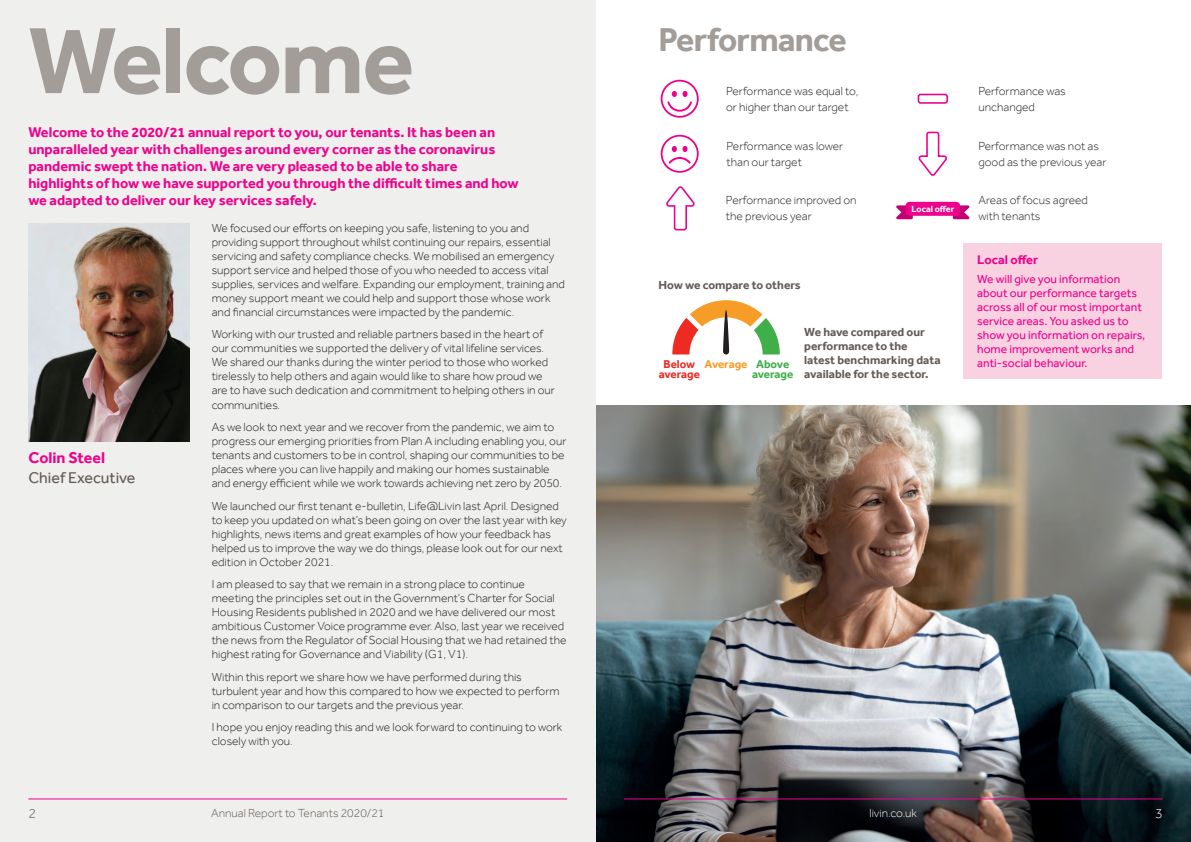
<style>
.page{position:relative;width:1191px;height:842px;background:#fff}
.page>*{position:absolute;margin:0;border:0;box-sizing:border-box;transform-origin:0 0}
.t1{font:700 97.1px "Effra";letter-spacing:-.02em;color:#a39d99}
.t2{font:700 34px "Effra";letter-spacing:-.02em;color:#a39d99}
.t3{font:16px "Effra";color:#645b55}
.t4{font:700 16px "Effra";color:#ed028c}
.t5{font:700 14.5px/17px "Effra";color:#ed028c}
.t6{font:300 14px "Effra";color:#645b55}
.t7{font:300 14px "Effra";color:#fff}
.t8{font:700 12.9px "Effra";color:#ed028c}
.t9{font:300 12px/14px "Effra";color:#231f20}
.t10{font:12px/14px "Effra";color:#ed028c}
.t11{font:700 12px/14px "Effra";color:#645b55}
.t12{font:300 12px "Effra";color:#645b55}
.t13{font:300 12px "Effra";color:#fff}
.t14{font:700 11.6px/10.5px "Effra";letter-spacing:-.005em;color:#ee2a23;text-align:center}
.t15{font:700 11.6px/10.5px "Effra";letter-spacing:-.005em;color:#40ae49;text-align:center}
.t16{font:700 11.6px "Effra";letter-spacing:-.005em;color:#f89c28}
.t17{font:700 9.1px "Effra";color:#fff}
</style>
<div class="page">
<img style="left:595px;top:405px;width:596px;height:437px">
<div style="left:0;top:0;width:595px;height:842px;background:#efefed"></div>
<svg style="left:660px;top:135px;width:38px;height:38px"></svg>
<svg style="left:666px;top:186px;width:29px;height:45px"></svg>
<img style="left:29px;top:224px;width:161px;height:217px">
<hr style="left:28px;top:798px;width:539px;height:1px;background:#ed028c">
<hr style="left:624px;top:798px;width:538px;height:1px;background:#ed028c">
<svg style="left:660px;top:80px;width:38px;height:38px"></svg>
<div style="left:917px;top:94px;width:31px;height:10px;border:2px solid #ed028c;border-radius:2px"></div>
<svg style="left:918px;top:131px;width:29px;height:45px"></svg>
<svg style="left:896px;top:205px;width:17px;height:14px"></svg>
<svg style="left:952px;top:205px;width:17px;height:14px"></svg>
<div style="left:905px;top:202px;width:55px;height:14px;background:#ed028c;border-radius:4px"></div>
<svg style="left:672px;top:300px;width:108px;height:54px"></svg>
<svg style="left:723px;top:310px;width:6px;height:44px"></svg>
<div style="left:963px;top:243px;width:198px;height:135px;background:#f9d2e2"></div>
<h1 class="t1" style="left:28px;top:3px;width:387px">Welcome</h1>
<h2 class="t2" style="left:658px;top:19px;width:190px">Performance</h2>
<p class="t9" style="left:726px;top:83px;width:134px;line-height:16px">Performance was equal to, or higher than our target</p>
<p class="t5" style="left:28px;top:124px;width:492px">Welcome to the 2020/21 annual report to you, our tenants. It has been an unparalleled year with challenges around every corner as the coronavirus pandemic swept the nation. We are very pleased to be able to share highlights of how we have supported you through the difficult times and how we adapted to deliver our key services safely.</p>
<p class="t9" style="left:212px;top:221px;width:355px">We focused our efforts on keeping you safe, listening to you and providing support throughout whilst continuing our repairs, essential servicing and safety compliance checks. We mobilised an emergency support service and helped those of you who needed to access vital supplies, services and welfare. Expanding our employment, training and money support meant we could help and support those whose work and financial circumstances were impacted by the pandemic.</p>
<p class="t9" style="left:212px;top:327px;width:345px">Working with our trusted and reliable partners based in the heart of our communities we supported the delivery of vital lifeline services.<br>We shared our thanks during the winter period to those who worked tirelessly to help others and again would like to share how proud we are to have such dedication and commitment to helping others in our communities.</p>
<p class="t9" style="left:212px;top:420px;width:356px">As we look to next year and we recover from the pandemic, we aim to progress our emerging priorities from Plan A including enabling you, our tenants and customers to be in control, shaping our communities to be places where you can live happily and making our homes sustainable and energy efficient while we work towards achieving net zero by 2050.</p>
<p class="t9" style="left:212px;top:498px;width:356px">We launched our first tenant e-bulletin, Life@Livin last April. Designed to keep you updated on what’s been going on over the last year with key highlights, news items and great examples of how your feedback has helped us to improve the way we do things, please look out for our next edition in October 2021.</p>
<p class="t9" style="left:212px;top:577px;width:356px">I am pleased to say that we remain in a strong place to continue meeting the principles set out in the Government’s Charter for Social Housing Residents published in 2020 and we have delivered our most ambitious Customer Voice programme ever. Also, last year we received the news from the Regulator of Social Housing that we had retained the highest rating for Governance and Viability (G1, V1).</p>
<p class="t9" style="left:212px;top:669px;width:349px">Within this report we share how we have performed during this turbulent year and how this compared to how we expected to perform in comparison to our targets and the previous year.</p>
<p class="t9" style="left:212px;top:720px;width:352px">I hope you enjoy reading this and we look forward to continuing to work closely with you.</p>
<h3 class="t4" style="left:28px;top:448px;width:78px">Colin Steel</h3>
<h3 class="t3" style="left:28px;top:468px;width:109px">Chief Executive</h3>
<p class="t9" style="left:726px;top:138px;width:118px;line-height:16px">Performance was lower than our target</p>
<p class="t9" style="left:726px;top:192px;width:132px;line-height:16px">Performance improved on the previous year</p>
<p class="t11" style="left:658px;top:278px;width:144px">How we compare to others</p>
<p class="t17" style="left:911px;top:203px;width:44px">Local offer</p>
<p class="t14" style="left:659px;top:358px;width:43px">Below average</p>
<p class="t15" style="left:752px;top:358px;width:43px">Above average</p>
<p class="t16" style="left:704px;top:357px;width:44px">Average</p>
<p class="t11" style="left:804px;top:325px;width:138px">We have compared our performance to the latest benchmarking data available for the sector.</p>
<p class="t9" style="left:978px;top:83px;width:89px;line-height:16px">Performance was unchanged</p>
<p class="t9" style="left:978px;top:138px;width:130px;line-height:16px">Performance was not as good as the previous year</p>
<p class="t9" style="left:978px;top:192px;width:111px;line-height:16px">Areas of focus agreed with tenants</p>
<p class="t8" style="left:977px;top:252px;width:62px">Local offer</p>
<p class="t10" style="left:977px;top:272px;width:170px">We will give you information about our performance targets across all of our most important service areas. You asked us to show you information on repairs, home improvement works and anti-social behaviour.</p>
<p class="t6" style="left:28px;top:805px;width:9px">2</p>
<p class="t12" style="left:211px;top:806px;width:175px">Annual Report to Tenants 2020/21</p>
<p class="t13" style="left:869px;top:806px;width:49px">livin.co.uk</p>
<p class="t7" style="left:1155px;top:805px;width:9px">3</p>
</div>
